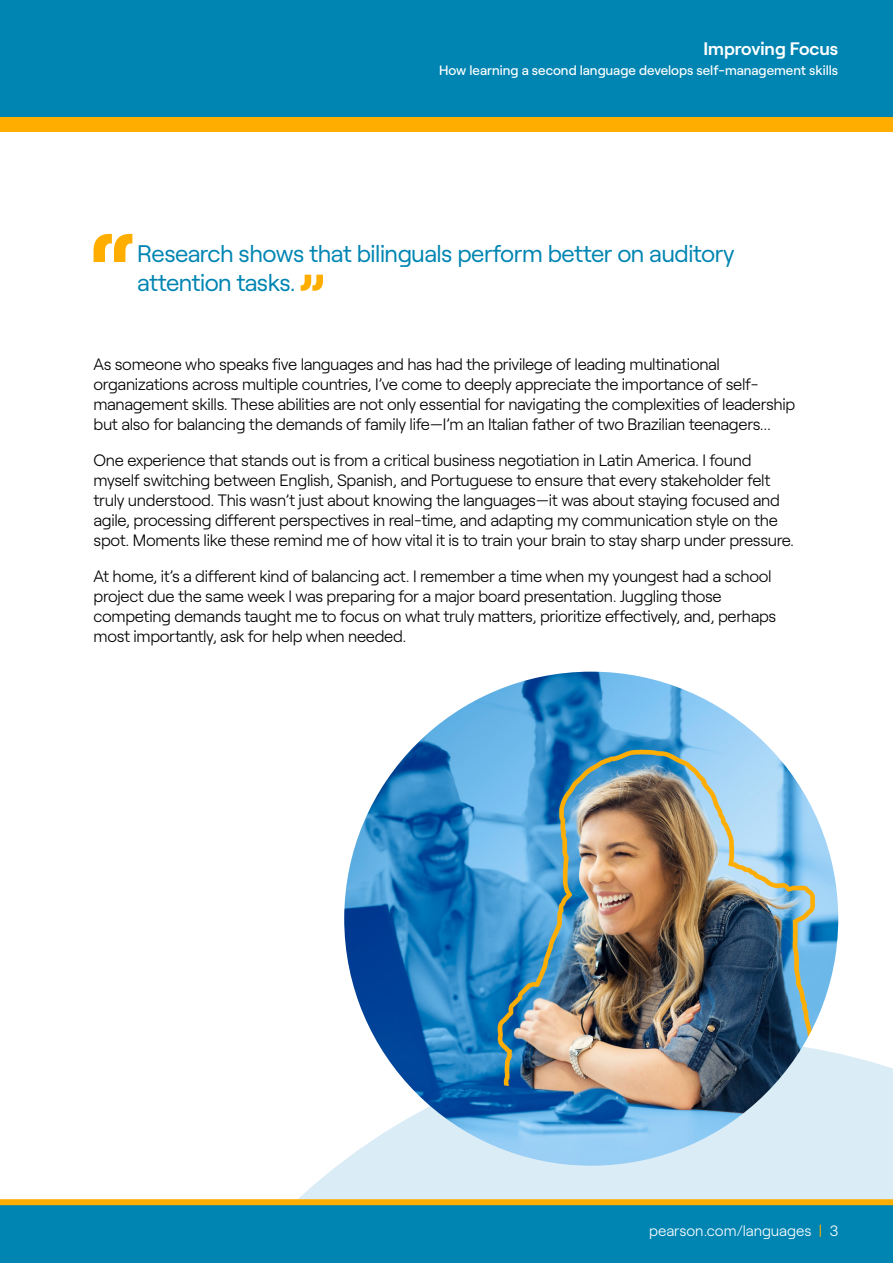
<style>
.page{position:relative;width:893px;height:1263px;background:#fff}
.page>*{position:absolute;margin:0;border:0;box-sizing:border-box;transform-origin:0 0}
.t1{font:24px/28.8px "Roobert";letter-spacing:-.02em;color:#0085b2}
.t2{font:600 18px "Roobert";color:#fff}
.t3{font:300 16.5px/19.8px "Roobert";letter-spacing:-.02em;color:#000}
.t4{font:300 15px "Roobert";color:#fff}
.t5{font:500 13.5px "Roobert";color:#fff}
.s1{font-weight:400;color:#ffae00}
</style>
<div class="page">
<div style="left:0;top:0;width:893px;height:132px;background:#ffae00"></div>
<div style="left:0;top:0;width:893px;height:117px;background:#0085b2"></div>
<svg style="left:94px;top:234px;width:38px;height:28px"></svg>
<svg style="left:301px;top:275px;width:22px;height:16px"></svg>
<svg style="left:298px;top:1040px;width:595px;height:159px;fill:#daecf6"></svg>
<img style="left:344px;top:672px;width:494px;height:494px;border-radius:247px">
<div style="left:0;top:1203px;width:893px;height:60px;background:#0085b2"></div>
<div style="left:0;top:1199px;width:893px;height:6px;background:#ffae00"></div>
<p class="t2" style="left:703px;top:35px;width:136px">Improving Focus</p>
<p class="t5" style="left:439px;top:60px;width:401px">How learning a second language develops self-management skills</p>
<h1 class="t1" style="left:137px;top:237px;width:599px">Research shows that bilinguals perform better on auditory attention tasks.</h1>
<p class="t3" style="left:94px;top:353px;width:703px">As someone who speaks five languages and has had the privilege of leading multinational organizations across multiple countries, I’ve come to deeply appreciate the importance of self&shy;management skills. These abilities are not only essential for navigating the complexities of leadership but also for balancing the demands of family life—I’m an Italian father of two Brazilian teenagers...</p>
<p class="t3" style="left:94px;top:449px;width:702px">One experience that stands out is from a critical business negotiation in Latin America. I found myself switching between English, Spanish, and Portuguese to ensure that every stakeholder felt truly understood. This wasn’t just about knowing the languages—it was about staying focused and agile, processing different perspectives in real-time, and adapting my communication style on the spot. Moments like these remind me of how vital it is to train your brain to stay sharp under pressure.</p>
<p class="t3" style="left:94px;top:565px;width:684px">At home, it’s a different kind of balancing act. I remember a time when my youngest had a school project due the same week I was preparing for a major board presentation. Juggling those competing demands taught me to focus on what truly matters, prioritize effectively, and, perhaps most importantly, ask for help when needed.</p>
<p class="t4" style="left:649px;top:1220px;width:191px">pearson.com/languages <span class="s1">|</span> 3</p>
</div>
